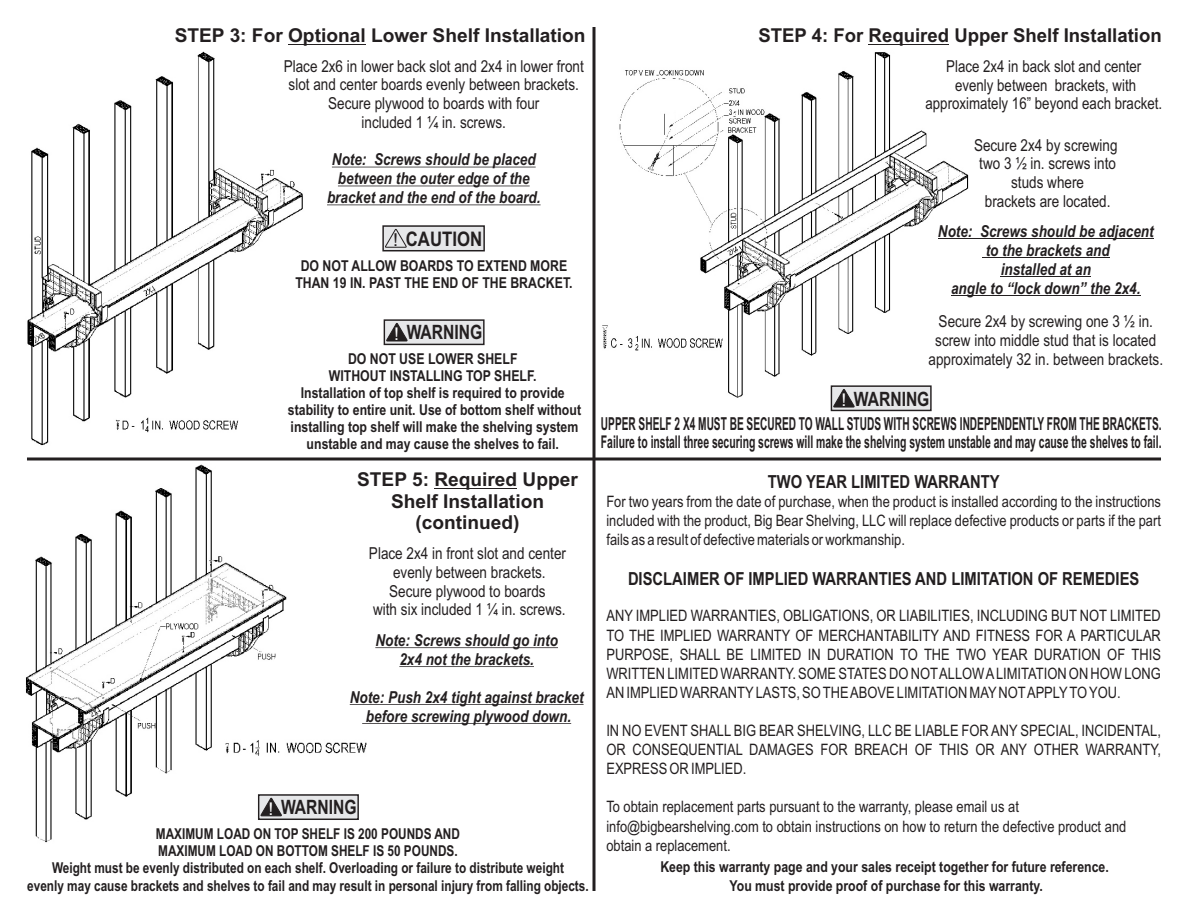
<style>
.page{position:relative;width:1188px;height:918px;background:#fff}
.page>*{position:absolute;margin:0;border:0;box-sizing:border-box;transform-origin:0 0}
.t1{font:700 20.1px "Arial";color:#231f20;scale:.84 1}
.t2{font:700 19.8px "Arial";color:#231f20;scale:.79 1}
.t3{font:700 19.2px/21.3px "Arial";color:#231f20;text-align:center}
.t4{font:700 18px "Arial Narrow";color:#231f20}
.t5{font:700 17.85px "Arial Narrow";color:#231f20;scale:.69 1}
.t6{font:700 17.55px "Arial Narrow";color:#231f20;scale:.72 1}
.t7{font:16.5px/18.8px "Arial Narrow";color:#231f20;text-align:center}
.t8{font:italic 700 16.5px/18.9px "Arial Narrow";color:#231f20;text-align:center}
.t9{font:15.75px/19px "Arial Narrow";color:#231f20;text-align:justify}
.t10{font:700 15px/17.1px "Arial Narrow";color:#231f20;text-align:center}
.t11{font:700 15px/17.1px "Arial Narrow";color:#231f20;text-align:center;scale:.96 1}
.s1{font-weight:400;font-size:17.85px}
.s2{font-weight:400;font-size:17.55px;color:#fff}
</style>
<div class="page">
<svg style="left:27px;top:457px;width:1134px;height:4px"></svg>
<img style="left:27px;top:51px;width:276px;height:395px">
<hr style="left:288px;top:44px;width:78px;height:1px;background:#231f20">
<hr style="left:332px;top:167px;width:204px;height:1px;background:#231f20">
<hr style="left:338px;top:186px;width:192px;height:1px;background:#231f20">
<hr style="left:327px;top:205px;width:214px;height:1px;background:#231f20">
<img style="left:26px;top:464px;width:261px;height:379px">
<img style="left:619px;top:52px;width:350px;height:346px">
<hr style="left:869px;top:44px;width:80px;height:1px;background:#231f20">
<hr style="left:938px;top:238px;width:216px;height:1px;background:#231f20">
<hr style="left:982px;top:257px;width:128px;height:1px;background:#231f20">
<hr style="left:1001px;top:276px;width:90px;height:1px;background:#231f20">
<hr style="left:951px;top:295px;width:190px;height:1px;background:#231f20">
<hr style="left:375px;top:647px;width:183px;height:1px;background:#231f20">
<hr style="left:399px;top:666px;width:135px;height:1px;background:#231f20">
<hr style="left:350px;top:704px;width:234px;height:1px;background:#231f20">
<hr style="left:362px;top:723px;width:209px;height:1px;background:#231f20">
<img style="left:114px;top:416px;width:124px;height:17px">
<svg style="left:592px;top:27px;width:4px;height:864px;fill:#231f20"></svg>
<hr style="left:434px;top:488px;width:83px;height:1px;background:#231f20">
<img style="left:224px;top:739px;width:143px;height:19px">
<svg style="left:382px;top:225px;width:103px;height:27px"></svg>
<svg style="left:383px;top:319px;width:102px;height:27px"></svg>
<svg style="left:257px;top:794px;width:102px;height:27px"></svg>
<img style="left:602px;top:323px;width:122px;height:30px">
<svg style="left:830px;top:385px;width:102px;height:27px"></svg>
<p class="t3" style="left:175px;top:27px;width:412px">STEP 3: For Optional Lower Shelf Installation</p>
<p class="t7" style="left:284px;top:58px;width:302px">Place 2x6 in lower back slot and 2x4 in lower front slot and center boards evenly between brackets.<br>Secure plywood to boards with four<br>included 1 ¼ in. screws.</p>
<p class="t8" style="left:327px;top:151px;width:215px">Note: Screws should be placed between the outer edge of the bracket and the end of the board.</p>
<p class="t1" style="left:393px;top:231px;width:107px"><span class="s1">!</span> CAUTION</p>
<p class="t10" style="left:295px;top:259px;width:279px">DO NOT ALLOW BOARDS TO EXTEND MORE<br>THAN 19 IN. PAST THE END OF THE BRACKET.</p>
<p class="t2" style="left:394px;top:325px;width:113px"><span class="s2">!</span> WARNING</p>
<p class="t10" style="left:288px;top:351px;width:295px">DO NOT USE LOWER SHELF<br>WITHOUT INSTALLING TOP SHELF.<br>Installation of top shelf is required to provide stability to entire unit. Use of bottom shelf without installing top shelf will make the shelving system unstable and may cause the shelves to fail.</p>
<p class="t3" style="left:357px;top:471px;width:222px">STEP 5: Required Upper<br>Shelf Installation (continued)</p>
<p class="t7" style="left:369px;top:546px;width:199px">Place 2x4 in front slot and center evenly between brackets.<br>Secure plywood to boards<br>with six included 1 ¼ in. screws.</p>
<p class="t8" style="left:375px;top:632px;width:184px">Note: Screws should go into<br>2x4 not the brackets.</p>
<p class="t8" style="left:350px;top:689px;width:235px">Note: Push 2x4 tight against bracket before screwing plywood down.</p>
<p class="t2" style="left:269px;top:800px;width:113px"><span class="s2">!</span> WARNING</p>
<p class="t11" style="left:27px;top:827px;width:586px">MAXIMUM LOAD ON TOP SHELF IS 200 POUNDS AND<br>MAXIMUM LOAD ON BOTTOM SHELF IS 50 POUNDS.<br>Weight must be evenly distributed on each shelf. Overloading or failure to distribute weight<br>evenly may cause brackets and shelves to fail and may result in personal injury from falling objects.</p>
<p class="t3" style="left:759px;top:27px;width:405px">STEP 4: For Required Upper Shelf Installation</p>
<p class="t7" style="left:925px;top:58px;width:238px">Place 2x4 in back slot and center evenly between brackets, with approximately 16” beyond each bracket.</p>
<p class="t7" style="left:974px;top:137px;width:145px">Secure 2x4 by screwing two 3 ½ in. screws into studs where<br>brackets are located.</p>
<p class="t8" style="left:938px;top:223px;width:217px">Note: Screws should be adjacent to the brackets and<br>installed at an<br>angle to “lock down” the 2x4.</p>
<p class="t7" style="left:928px;top:314px;width:236px">Secure 2x4 by screwing one 3 ½ in. screw into middle stud that is located approximately 32 in. between brackets.</p>
<p class="t2" style="left:841px;top:391px;width:113px"><span class="s2">!</span> WARNING</p>
<p class="t5" style="left:601px;top:417px;width:814px">UPPER SHELF 2 X4 MUST BE SECURED TO WALL STUDS WITH SCREWS INDEPENDENTLY FROM THE BRACKETS.</p>
<p class="t6" style="left:601px;top:435px;width:780px">Failure to install three securing screws will make the shelving system unstable and may cause the shelves to fail.</p>
<p class="t4" style="left:768px;top:475px;width:233px">TWO YEAR LIMITED WARRANTY</p>
<p class="t9" style="left:606px;top:493px;width:556px">For two years from the date of purchase, when the product is installed according to the instructions included with the product, Big Bear Shelving, LLC will replace defective products or parts if the part fails as a result of defective materials or workmanship.</p>
<p class="t4" style="left:628px;top:572px;width:513px">DISCLAIMER OF IMPLIED WARRANTIES AND LIMITATION OF REMEDIES</p>
<p class="t9" style="left:606px;top:608px;width:556px">ANY IMPLIED WARRANTIES, OBLIGATIONS, OR LIABILITIES, INCLUDING BUT NOT LIMITED TO THE IMPLIED WARRANTY OF MERCHANTABILITY AND FITNESS FOR A PARTICULAR PURPOSE, SHALL BE LIMITED IN DURATION TO THE TWO YEAR DURATION OF THIS WRITTEN LIMITED WARRANTY. SOME STATES DO NOTALLOW ALIMITATION ON HOW LONG AN IMPLIED WARRANTYLASTS, SO THE ABOVE LIMITATION MAYNOTAPPLYTO YOU.</p>
<p class="t9" style="left:606px;top:722px;width:556px">IN NO EVENT SHALL BIG BEAR SHELVING, LLC BE LIABLE FOR ANY SPECIAL, INCIDENTAL, OR CONSEQUENTIAL DAMAGES FOR BREACH OF THIS OR ANY OTHER WARRANTY, EXPRESS OR IMPLIED.</p>
<p class="t9" style="left:606px;top:799px;width:521px;text-align:left">To obtain replacement parts pursuant to the warranty, please email us at info@bigbearshelving.com to obtain instructions on how to return the defective product and obtain a replacement.</p>
<p class="t10" style="left:660px;top:859px;width:450px;line-height:18.3px">Keep this warranty page and your sales receipt together for future reference.<br>You must provide proof of purchase for this warranty.</p>
</div>
